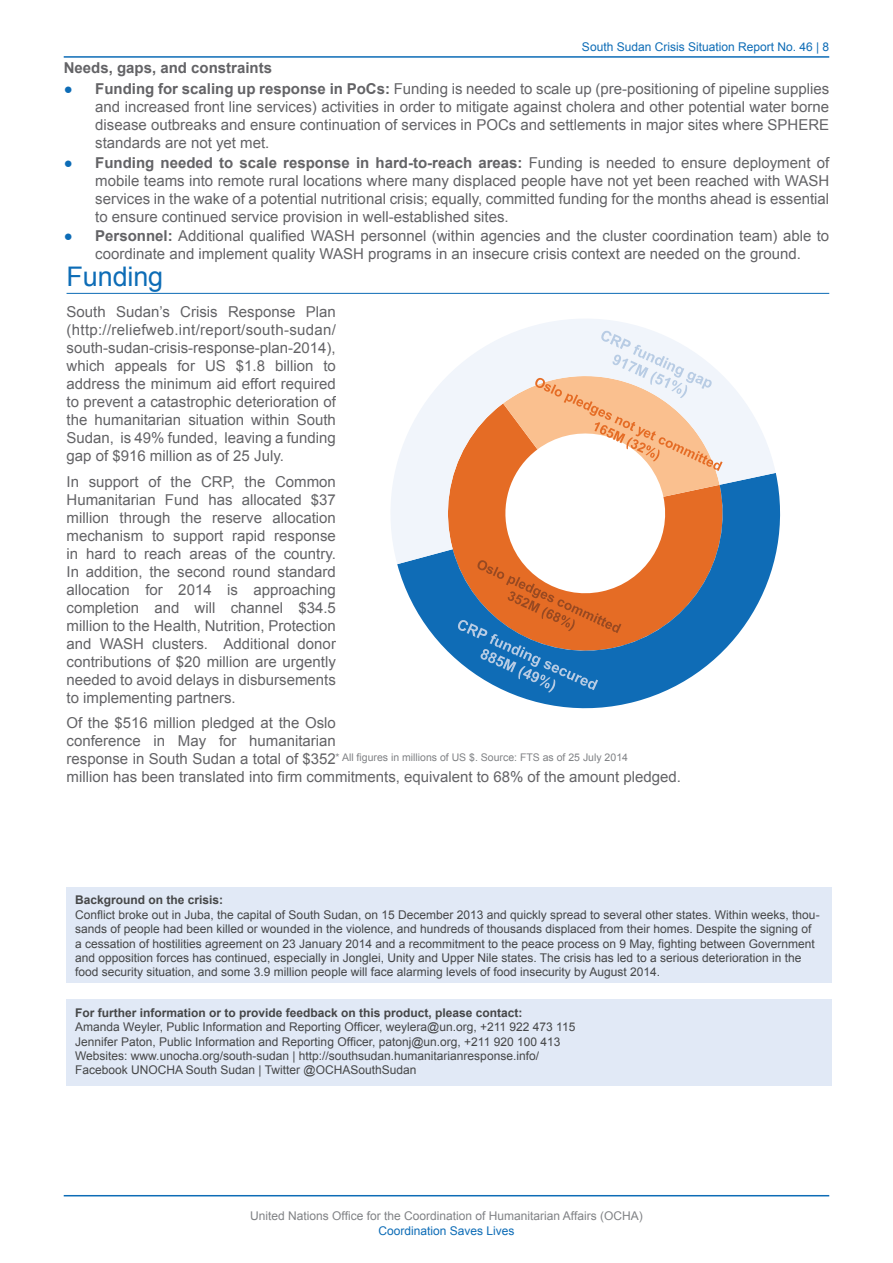
<style>
.page{position:relative;width:893px;height:1263px;background:#fff}
.page>*{position:absolute;margin:0;border:0;box-sizing:border-box;transform-origin:0 0}
.t1{font:27px "Arial";letter-spacing:-.005em;color:#0d6cb6}
.t2{font:15px/18px "Arial";color:#636366;text-align:justify}
.t3{font:700 15px "Arial";color:#636366}
.t4{font:12px/14.4px "Arial";color:#454647}
.t5{font:700 12px "Arial";color:#454647}
.t6{font:12px "Arial";color:#808285}
.t7{font:12px "Arial";color:#0d6cb6}
.t8{font:10.5px "Arial";color:#808285}
.s1{color:#0d6cb6}
.s2{font-weight:700}
</style>
<div class="page">
<hr style="left:64px;top:56px;width:765px;height:2px;background:#0d6cb6">
<hr style="left:64px;top:1195px;width:765px;height:1px;background:#0d6cb6">
<hr style="left:67px;top:293px;width:762px;height:1px;background:#0d6cb6">
<div style="left:67px;top:887px;width:765px;height:96px;background:#e1e9f6"></div>
<div style="left:67px;top:999px;width:765px;height:86px;background:#e1e9f6"></div>
<svg style="left:391px;top:319px;width:390px;height:390px"></svg>
<svg style="left:458px;top:560px;width:163px;height:132px"></svg>
<svg style="left:503px;top:331px;width:220px;height:166px"></svg>
<p class="t7" style="left:582px;top:39px;width:249px">South Sudan Crisis Situation Report No. 46 | 8</p>
<p class="t3" style="left:64px;top:58px;width:210px">Needs, gaps, and constraints</p>
<p class="t2" style="left:95px;top:80px;width:735px;text-indent:-32px"><span class="s1">●</span> <span class="s2">Funding for scaling up response in PoCs:</span> Funding is needed to scale up (pre-positioning of pipeline supplies and increased front line services) activities in order to mitigate against cholera and other potential water borne disease outbreaks and ensure continuation of services in POCs and settlements in major sites where SPHERE standards are not yet met.</p>
<p class="t2" style="left:95px;top:153px;width:735px;text-indent:-32px"><span class="s1">●</span> <span class="s2">Funding needed to scale response in hard-to-reach areas:</span> Funding is needed to ensure deployment of mobile teams into remote rural locations where many displaced people have not yet been reached with WASH services in the wake of a potential nutritional crisis; equally, committed funding for the months ahead is essential to ensure continued service provision in well-established sites.</p>
<p class="t2" style="left:64px;top:227px;width:767px;text-align:center"><span class="s1">●</span> <span class="s2">Personnel:</span> Additional qualified WASH personnel (within agencies and the cluster coordination team) able to coordinate and implement quality WASH programs in an insecure crisis context are needed on the ground.</p>
<h1 class="t1" style="left:67px;top:258px;width:98px">Funding</h1>
<p class="t2" style="left:67px;top:303px;width:271px">South Sudan’s Crisis Response Plan (http://reliefweb.int/report/south-sudan/ south-sudan-crisis-response-plan-2014), which appeals for US $1.8 billion to address the minimum aid effort required to prevent a catastrophic deterioration of the humanitarian situation within South Sudan, is 49% funded, leaving a funding gap of $916 million as of 25 July.</p>
<p class="t2" style="left:67px;top:472px;width:271px">In support of the CRP, the Common Humanitarian Fund has allocated $37 million through the reserve allocation mechanism to support rapid response in hard to reach areas of the country.<br>In addition, the second round standard allocation for 2014 is approaching completion and will channel $34.5 million to the Health, Nutrition, Protection and WASH clusters. Additional donor contributions of $20 million are urgently needed to avoid delays in disbursements to implementing partners.</p>
<p class="t2" style="left:67px;top:714px;width:616px;text-align:left">Of the $516 million pledged at the Oslo<br>conference in May for humanitarian<br>response in South Sudan a total of $352<br>million has been translated into firm commitments, equivalent to 68% of the amount pledged.</p>
<p class="t8" style="left:336px;top:750px;width:294px">* All figures in millions of US $. Source: FTS as of 25 July 2014</p>
<p class="t5" style="left:75px;top:892px;width:150px">Background on the crisis:</p>
<p class="t4" style="left:75px;top:907px;width:746px">Conflict broke out in Juba, the capital of South Sudan, on 15 December 2013 and quickly spread to several other states. Within weeks, thou&shy;sands of people had been killed or wounded in the violence, and hundreds of thousands displaced from their homes. Despite the signing of a cessation of hostilities agreement on 23 January 2014 and a recommitment to the peace process on 9 May, fighting between Government and opposition forces has continued, especially in Jonglei, Unity and Upper Nile states. The crisis has led to a serious deterioration in the food security situation, and some 3.9 million people will face alarming levels of food insecurity by August 2014.</p>
<p class="t5" style="left:75px;top:1004px;width:449px">For further information or to provide feedback on this product, please contact:</p>
<p class="t4" style="left:75px;top:1020px;width:502px">Amanda Weyler, Public Information and Reporting Officer, weylera@un.org, +211 922 473 115<br>Jennifer Paton, Public Information and Reporting Officer, patonj@un.org, +211 920 100 413<br>Websites: www.unocha.org/south-sudan | http://southsudan.humanitarianresponse.info/ Facebook UNOCHA South Sudan | Twitter @OCHASouthSudan</p>
<p class="t6" style="left:250px;top:1208px;width:394px">United Nations Office for the Coordination of Humanitarian Affairs (OCHA)</p>
<p class="t7" style="left:378px;top:1222px;width:138px">Coordination Saves Lives</p>
</div>
